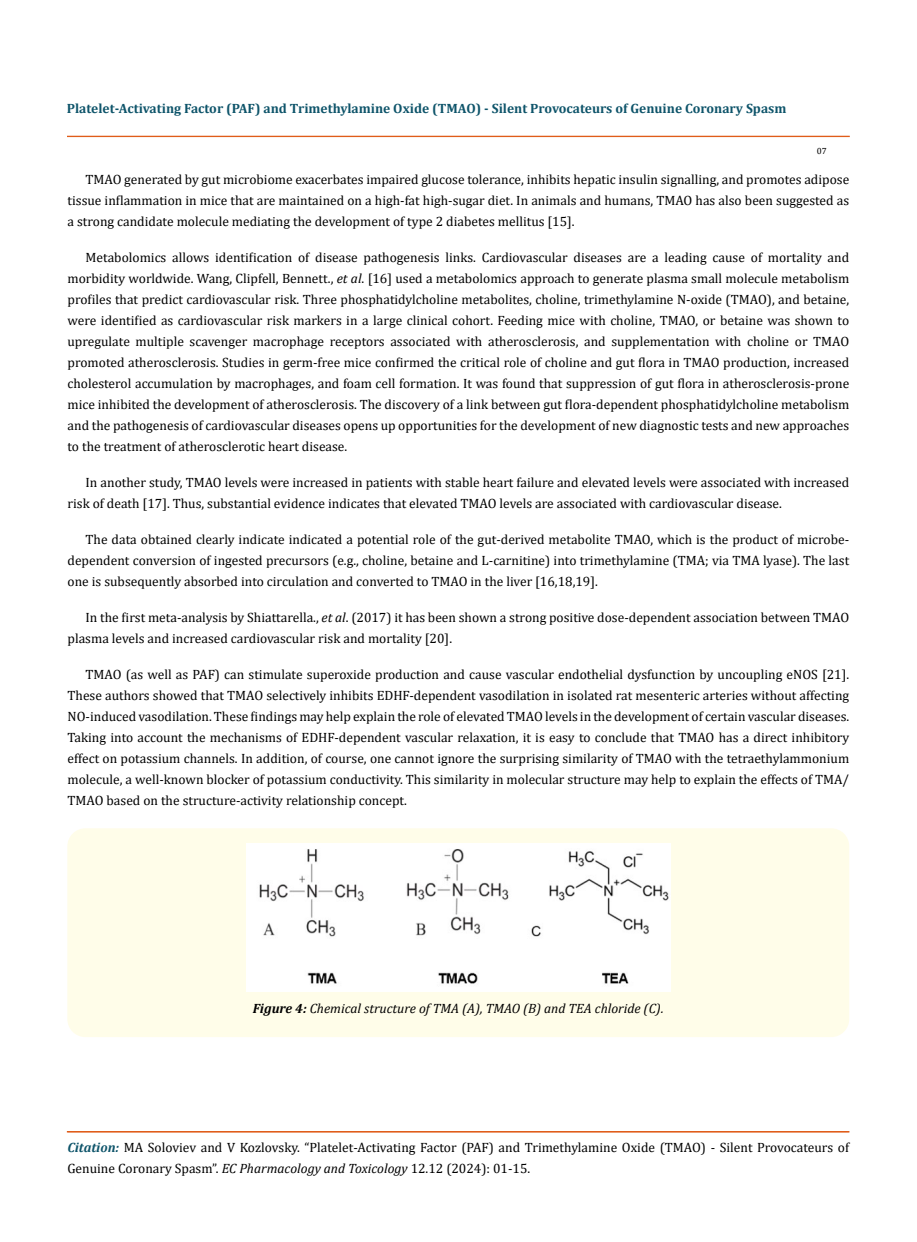
<style>
.page{position:relative;width:917px;height:1242px;background:#fff}
.page>*{position:absolute;margin:0;border:0;box-sizing:border-box;transform-origin:0 0}
.t1{font:13.5px/21px "Cambria";color:#000;text-align:justify}
.t2{font:700 13.5px "Cambria";color:#0e546a}
.t3{font:italic 13.5px "Cambria";color:#000}
.t4{font:9px "Cambria";color:#000}
.s1{font-style:italic}
.s2{font-weight:700}
.s3{font-weight:700;font-style:italic;color:#0e546a}
</style>
<div class="page">
<div style="left:67px;top:136px;width:782px;height:1px;border:1px solid #e05d1a"></div>
<div style="left:67px;top:828px;width:782px;height:209px;background:#fffde9;border-radius:18px"></div>
<img style="left:246px;top:844px;width:424px;height:148px">
<p class="t2" style="left:67px;top:99px;width:721px">Platelet-Activating Factor (PAF) and Trimethylamine Oxide (TMAO) - Silent Provocateurs of Genuine Coronary Spasm</p>
<p class="t4" style="left:816px;top:145px;width:11px">07</p>
<p class="t1" style="left:68px;top:169px;width:783px;text-indent:18px">TMAO generated by gut microbiome exacerbates impaired glucose tolerance, inhibits hepatic insulin signalling, and promotes adipose tissue inflammation in mice that are maintained on a high-fat high-sugar diet. In animals and humans, TMAO has also been suggested as a strong candidate molecule mediating the development of type 2 diabetes mellitus [15].</p>
<p class="t1" style="left:68px;top:247px;width:783px;text-indent:18px">Metabolomics allows identification of disease pathogenesis links. Cardiovascular diseases are a leading cause of mortality and morbidity worldwide. Wang, Clipfell, Bennett., <span class="s1">et al</span>. [16] used a metabolomics approach to generate plasma small molecule metabolism profiles that predict cardiovascular risk. Three phosphatidylcholine metabolites, choline, trimethylamine N-oxide (TMAO), and betaine, were identified as cardiovascular risk markers in a large clinical cohort. Feeding mice with choline, TMAO, or betaine was shown to upregulate multiple scavenger macrophage receptors associated with atherosclerosis, and supplementation with choline or TMAO promoted atherosclerosis. Studies in germ-free mice confirmed the critical role of choline and gut flora in TMAO production, increased cholesterol accumulation by macrophages, and foam cell formation. It was found that suppression of gut flora in atherosclerosis-prone mice inhibited the development of atherosclerosis. The discovery of a link between gut flora-dependent phosphatidylcholine metabolism and the pathogenesis of cardiovascular diseases opens up opportunities for the development of new diagnostic tests and new approaches to the treatment of atherosclerotic heart disease.</p>
<p class="t1" style="left:68px;top:472px;width:783px;text-indent:18px">In another study, TMAO levels were increased in patients with stable heart failure and elevated levels were associated with increased risk of death [17]. Thus, substantial evidence indicates that elevated TMAO levels are associated with cardiovascular disease.</p>
<p class="t1" style="left:68px;top:529px;width:783px;text-indent:18px">The data obtained clearly indicate indicated a potential role of the gut-derived metabolite TMAO, which is the product of microbe&shy;dependent conversion of ingested precursors (e.g., choline, betaine and L-carnitine) into trimethylamine (TMA; via TMA lyase). The last one is subsequently absorbed into circulation and converted to TMAO in the liver [16,18,19].</p>
<p class="t1" style="left:68px;top:607px;width:783px;text-indent:18px">In the first meta-analysis by Shiattarella., <span class="s1">et al</span>. (2017) it has been shown a strong positive dose-dependent association between TMAO plasma levels and increased cardiovascular risk and mortality [20].</p>
<p class="t1" style="left:68px;top:664px;width:783px;text-indent:18px">TMAO (as well as PAF) can stimulate superoxide production and cause vascular endothelial dysfunction by uncoupling eNOS [21].<br>These authors showed that TMAO selectively inhibits EDHF-dependent vasodilation in isolated rat mesenteric arteries without affecting NO-induced vasodilation. These findings may help explain the role of elevated TMAO levels in the development of certain vascular diseases.<br>Taking into account the mechanisms of EDHF-dependent vascular relaxation, it is easy to conclude that TMAO has a direct inhibitory effect on potassium channels. In addition, of course, one cannot ignore the surprising similarity of TMAO with the tetraethylammonium molecule, a well-known blocker of potassium conductivity. This similarity in molecular structure may help to explain the effects of TMA/ TMAO based on the structure-activity relationship concept.</p>
<p class="t3" style="left:253px;top:999px;width:412px"><span class="s2">Figure 4:</span> Chemical structure of TMA (A), TMAO (B) and TEA chloride (C).</p>
<p class="t1" style="left:67px;top:1137px;width:783px"><span class="s3">Citation:</span> MА Soloviev and V Kozlovsky. “Platelet-Activating Factor (PAF) and Trimethylamine Oxide (TMAO) - Silent Provocateurs of<br>Genuine Coronary Spasm”. <span class="s1">EC Pharmacology and Toxicology</span> 12.12 (2024): 01-15.</p>
</div>
